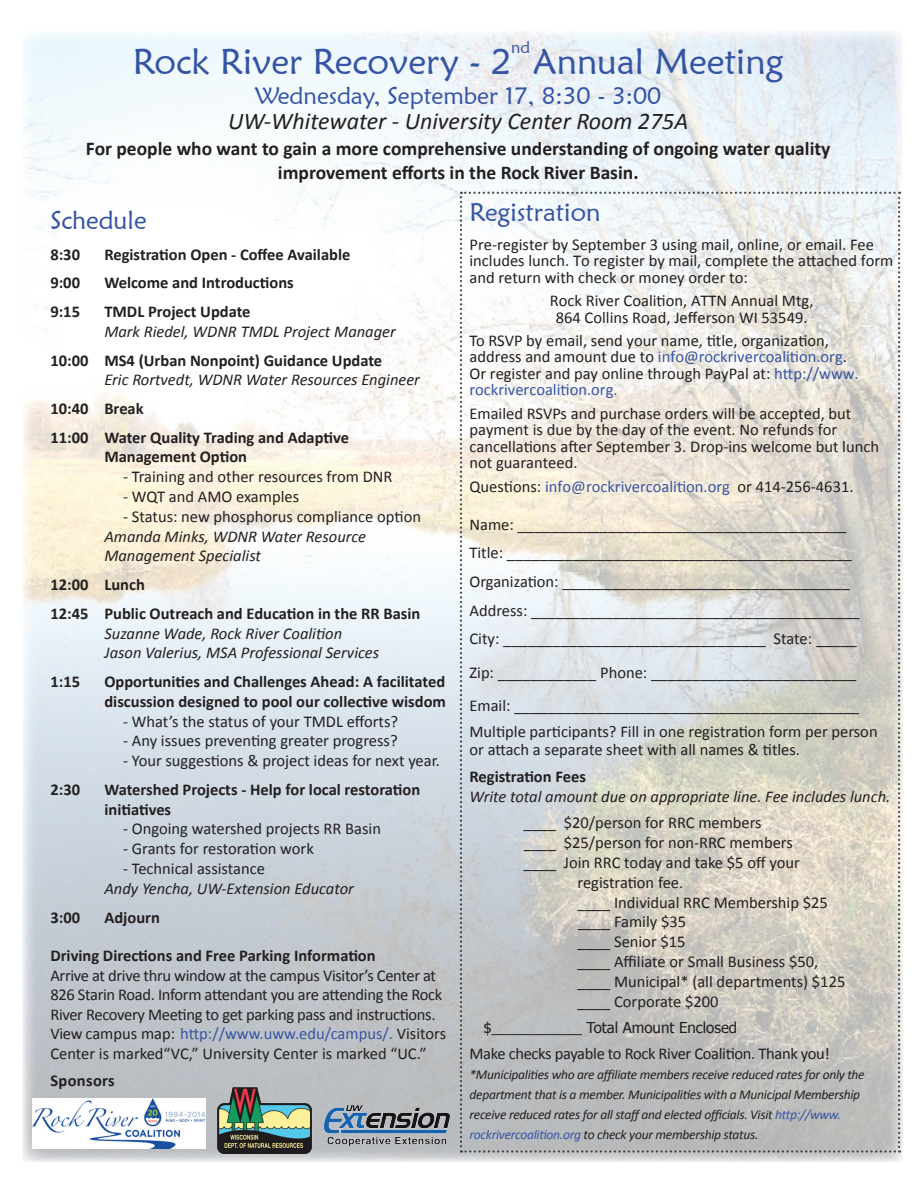
<style>
.page{position:relative;width:918px;height:1188px;background:#fff}
.page>*{position:absolute;margin:0;border:0;box-sizing:border-box;transform-origin:0 0}
.t1{font:36px "Maiandra GD";color:#3454a4}
.t2{font:25.5px "Maiandra GD";color:#3454a4}
.t3{font:italic 24px "Calibri";color:#231f20}
.t4{font:24px "Maiandra GD";color:#3454a4}
.t5{font:700 19.5px/23.4px "Calibri";color:#231f20;text-align:center}
.t6{font:16.5px/16.5px "Calibri";color:#231f20}
.t7{font:700 16.5px/28.7px "Calibri";color:#231f20}
.t8{font:16.5px/19.5px "Calibri";letter-spacing:-.02em;color:#231f20}
.t9{font:italic 16.5px/19.8px "Calibri";color:#231f20}
.t10{font:16.5px "Calibri";color:#3853a3}
.t11{font:700 16.5px "Calibri";letter-spacing:.02em;color:#231f20}
.t12{font:16.5px "Maiandra GD";color:#3454a4}
.t13{font:15px "Tahoma";color:#231f20}
.t14{font:italic 13.5px/19.8px "Calibri";letter-spacing:-.02em;color:#231f20}
.s1{color:#3853a3}
.s2{color:#231f20}
</style>
<div class="page">
<img style="left:22px;top:31px;width:881px;height:1131px">
<img style="left:217px;top:1086px;width:96px;height:70px">
<img style="left:324px;top:1105px;width:113px;height:28px">
<svg style="left:460px;top:192px;width:440px;height:961px;background:#dad8d3"></svg>
<img style="left:32px;top:1099px;width:174px;height:49px">
<p class="t12" style="left:511px;top:37px;width:20px">nd</p>
<h1 class="t1" style="left:133px;top:39px;width:652px">Rock River Recovery - 2 Annual Meeting</h1>
<h3 class="t4" style="left:255px;top:81px;width:408px">Wednesday, September 17, 8:30 - 3:00</h3>
<h3 class="t3" style="left:228px;top:105px;width:462px">UW-Whitewater - University Center Room 275A</h3>
<p class="t5" style="left:86px;top:137px;width:746px">For people who want to gain a more comprehensive understanding of ongoing water quality improvement efforts in the Rock River Basin.</p>
<h2 class="t2" style="left:50px;top:205px;width:98px">Schedule</h2>
<p class="t7" style="left:50px;top:240px;width:31px">8:30</p>
<p class="t7" style="left:104px;top:240px;width:248px">Registration Open - Coffee Available</p>
<p class="t7" style="left:50px;top:269px;width:31px">9:00</p>
<p class="t7" style="left:104px;top:269px;width:191px">Welcome and Introductions</p>
<p class="t7" style="left:50px;top:297px;width:31px">9:15</p>
<p class="t7" style="left:104px;top:297px;width:148px">TMDL Project Update</p>
<p class="t9" style="left:104px;top:321px;width:293px">Mark Riedel, WDNR TMDL Project Manager</p>
<p class="t7" style="left:50px;top:346px;width:333px">10:00 MS4 (Urban Nonpoint) Guidance Update</p>
<p class="t9" style="left:104px;top:369px;width:317px">Eric Rortvedt, WDNR Water Resources Engineer</p>
<p class="t7" style="left:50px;top:394px;width:300px">10:40 Break<br>11:00 Water Quality Trading and Adaptive</p>
<p class="t7" style="left:104px;top:443px;width:144px">Management Option</p>
<p class="t6" style="left:123px;top:469px;width:271px">- Training and other resources from DNR</p>
<p class="t6" style="left:123px;top:488px;width:178px">- WQT and AMO examples</p>
<p class="t6" style="left:123px;top:508px;width:299px">- Status: new phosphorus compliance option</p>
<p class="t9" style="left:104px;top:526px;width:263px">Amanda Minks, WDNR Water Resource<br>Management Specialist</p>
<p class="t7" style="left:50px;top:570px;width:372px">12:00 Lunch<br>12:45 Public Outreach and Education in the RR Basin</p>
<p class="t9" style="left:104px;top:623px;width:276px">Suzanne Wade, Rock River Coalition<br>Jason Valerius, MSA Professional Services</p>
<p class="t7" style="left:50px;top:667px;width:31px">1:15</p>
<p class="t7" style="left:104px;top:672px;width:343px;line-height:19.8px">Opportunities and Challenges Ahead: A facilitated discussion designed to pool our collective wisdom</p>
<p class="t6" style="left:123px;top:713px;width:277px">- What’s the status of your TMDL efforts?</p>
<p class="t6" style="left:123px;top:733px;width:276px">- Any issues preventing greater progress?</p>
<p class="t6" style="left:123px;top:753px;width:318px">- Your suggestions &amp; project ideas for next year.</p>
<p class="t7" style="left:50px;top:775px;width:31px">2:30</p>
<p class="t7" style="left:104px;top:779px;width:317px;line-height:19.8px">Watershed Projects - Help for local restoration initiatives</p>
<p class="t6" style="left:123px;top:821px;width:259px">- Ongoing watershed projects RR Basin</p>
<p class="t6" style="left:123px;top:841px;width:192px">- Grants for restoration work</p>
<p class="t6" style="left:123px;top:860px;width:143px">- Technical assistance</p>
<p class="t9" style="left:104px;top:878px;width:251px">Andy Yencha, UW-Extension Educator</p>
<p class="t7" style="left:50px;top:903px;width:31px">3:00</p>
<p class="t7" style="left:104px;top:903px;width:57px">Adjourn</p>
<p class="t7" style="left:50px;top:941px;width:327px">Driving Directions and Free Parking Information</p>
<p class="t8" style="left:50px;top:965px;width:397px">Arrive at drive thru window at the campus Visitor’s Center at 826 Starin Road. Inform attendant you are attending the Rock River Recovery Meeting to get parking pass and instructions.<br>View campus map: <span class="s1">http://www.uww.edu/campus/.</span> Visitors Center is marked“VC,” University Center is marked “UC.”</p>
<p class="t11" style="left:50px;top:1070px;width:66px">Sponsors</p>
<h2 class="t2" style="left:470px;top:197px;width:132px">Registration</h2>
<p class="t6" style="left:470px;top:236px;width:425px">Pre-register by September 3 using mail, online, or email. Fee includes lunch. To register by mail, complete the attached form and return with check or money order to:</p>
<p class="t6" style="left:550px;top:292px;width:265px;text-align:center">Rock River Coalition, ATTN Annual Mtg,<br>864 Collins Road, Jefferson WI 53549.</p>
<p class="t6" style="left:470px;top:332px;width:391px">To RSVP by email, send your name, title, organization, address and amount due to <span class="s1">info@rockrivercoalition.org</span>.<br>Or register and pay online through PayPal at: <span class="s1">http://www. rockrivercoalition.org.</span></p>
<p class="t6" style="left:470px;top:405px;width:411px">Emailed RSVPs and purchase orders will be accepted, but payment is due by the day of the event. No refunds for cancellations after September 3. Drop-ins welcome but lunch not guaranteed.</p>
<p class="t10" style="left:470px;top:476px;width:386px"><span class="s2">Questions:</span> info@rockrivercoalition.org <span class="s2">or 414-256-4631.</span></p>
<p class="t6" style="left:470px;top:510px;width:392px;line-height:28.7px">Name: ________________________________________ Title: __________________________________________ Organization: ___________________________________ Address: ________________________________________ City: ________________________________ State: _____</p>
<p class="t6" style="left:470px;top:656px;width:391px;line-height:33.3px">Zip: ____________ Phone: _________________________<br>Email: __________________________________________</p>
<p class="t6" style="left:470px;top:723px;width:410px;line-height:18px">Multiple participants? Fill in one registration form per person or attach a separate sheet with all names &amp; titles.</p>
<p class="t7" style="left:470px;top:762px;width:118px">Registration Fees</p>
<p class="t9" style="left:470px;top:786px;width:422px">Write total amount due on appropriate line. Fee includes lunch.</p>
<p class="t6" style="left:523px;top:815px;width:240px">____ $20/person for RRC members</p>
<p class="t6" style="left:523px;top:835px;width:271px">____ $25/person for non-RRC members</p>
<p class="t6" style="left:523px;top:854px;width:278px">____ Join RRC today and take $5 off your</p>
<p class="t6" style="left:578px;top:874px;width:107px">registration fee.</p>
<p class="t6" style="left:578px;top:894px;width:252px">____ Individual RRC Membership $25</p>
<p class="t6" style="left:578px;top:914px;width:110px">____ Family $35</p>
<p class="t6" style="left:578px;top:934px;width:110px">____ Senior $15</p>
<p class="t6" style="left:578px;top:953px;width:242px">____ Affiliate or Small Business $50,</p>
<p class="t6" style="left:578px;top:973px;width:269px">____ Municipal* (all departments) $125</p>
<p class="t6" style="left:578px;top:993px;width:143px">____ Corporate $200</p>
<p class="t13" style="left:484px;top:1018px;width:255px">$___________ Total Amount Enclosed</p>
<p class="t8" style="left:470px;top:1044px;width:362px">Make checks payable to Rock River Coalition. Thank you!</p>
<p class="t14" style="left:470px;top:1064px;width:397px">*Municipalities who are affiliate members receive reduced rates for only the department that is a member. Municipalities with a Municipal Membership receive reduced rates for all staff and elected officials. Visit <span class="s1">http://www. rockrivercoalition.org</span> to check your membership status.</p>
</div>
